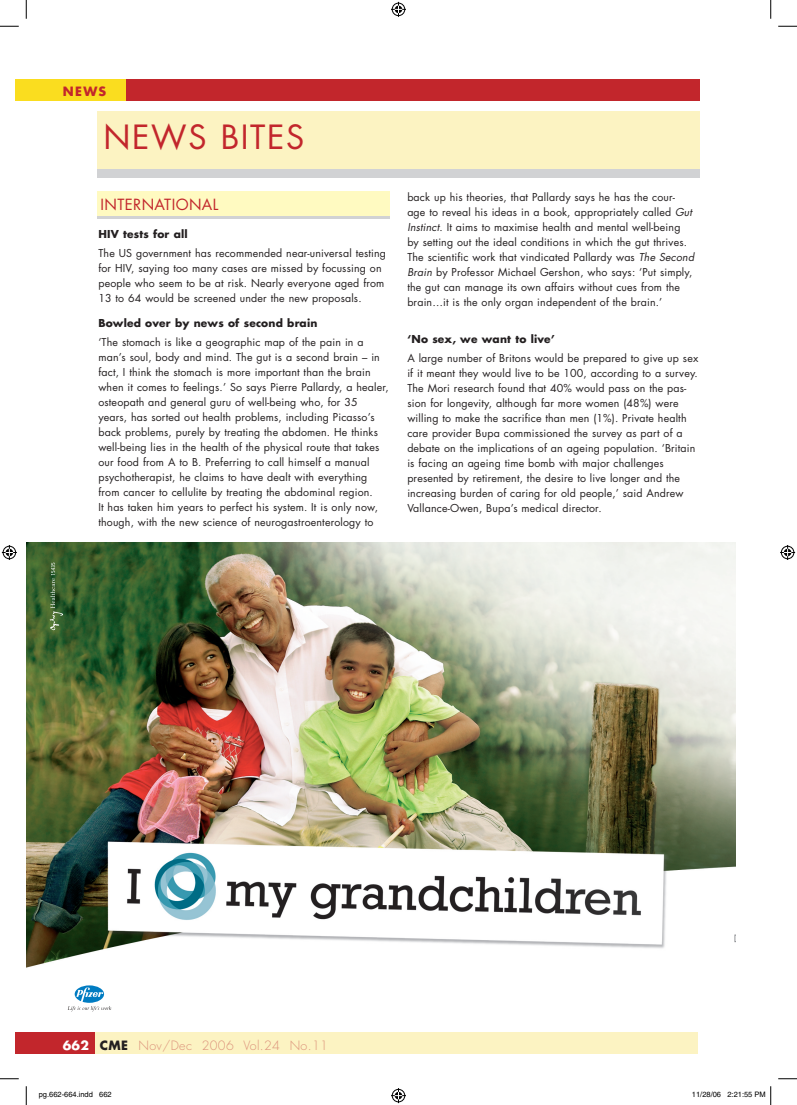
<style>
.page{position:relative;width:797px;height:1105px;background:#fff}
.page>*{position:absolute;margin:0;border:0;box-sizing:border-box;transform-origin:0 0}
.t1{font:32.5px "Futura";letter-spacing:.05em;color:#c2262c}
.t2{font:15px "Futura";letter-spacing:.025em;color:#c2262c}
.t3{font:300 12.5px "Futura";letter-spacing:.03em;color:#db9079}
.t4{font:700 12.5px "Futura";color:#c2262c}
.t5{font:10.62px/15px "Futura";letter-spacing:.015em;color:#231f20}
.t6{font:700 10.62px "Futura";letter-spacing:.015em;color:#231f20}
.t7{font:7.5px "Helvetica";color:#000}
.s1{font-style:italic}
.s2{font-weight:700;color:#fff}
.s3{font-weight:700;color:#231f20}
</style>
<div class="page">
<div style="left:97px;top:112px;width:602px;height:59px;background:#fcf3c2"></div>
<div style="left:97px;top:169px;width:602px;height:9px;background:#d1d2d4"></div>
<svg style="left:97px;top:215px;width:292px;height:4px"></svg>
<div style="left:97px;top:191px;width:292px;height:24px;background:#fffac1"></div>
<div style="left:22px;top:1033px;width:676px;height:21px;background:#fcf3c2"></div>
<div style="left:16px;top:1033px;width:79px;height:21px;background:#c2262c"></div>
<div style="left:16px;top:79px;width:683px;height:22px;background:#c2262c"></div>
<div style="left:16px;top:79px;width:109px;height:22px;background:#fadd1f"></div>
<img style="left:26px;top:542px;width:709px;height:470px">
<svg style="left:50px;top:563px;width:13px;height:67px"></svg>
<svg style="left:68px;top:985px;width:43px;height:26px"></svg>
<svg style="left:0;top:25px;width:19px;height:2px"></svg>
<svg style="left:778px;top:25px;width:19px;height:2px"></svg>
<svg style="left:0;top:1078px;width:19px;height:1px"></svg>
<svg style="left:778px;top:1078px;width:19px;height:1px"></svg>
<svg style="left:25px;top:0;width:2px;height:19px"></svg>
<svg style="left:25px;top:1086px;width:2px;height:19px"></svg>
<svg style="left:770px;top:0;width:1px;height:19px"></svg>
<svg style="left:391px;top:2px;width:15px;height:15px"></svg>
<svg style="left:391px;top:1088px;width:15px;height:15px"></svg>
<svg style="left:2px;top:545px;width:15px;height:15px"></svg>
<svg style="left:780px;top:545px;width:15px;height:15px"></svg>
<svg style="left:770px;top:1086px;width:1px;height:19px"></svg>
<p class="t4" style="left:63px;top:83px;width:45px">NEWS</p>
<h1 class="t1" style="left:103px;top:115px;width:202px">News Bites</h1>
<h2 class="t2" style="left:101px;top:194px;width:89px">Internationa</h2>
<h2 class="t2" style="left:213px;top:194px;width:7px">l</h2>
<p class="t6" style="left:98px;top:227px;width:91px">HIV tests for all</p>
<p class="t5" style="left:98px;top:245px;width:289px">The US government has recommended near-universal testing for HIV, saying too many cases are missed by focussing on people who seem to be at risk. Nearly everyone aged from 13 to 64 would be screened under the new proposals.</p>
<p class="t6" style="left:98px;top:316px;width:220px">Bowled over by news of second brain</p>
<p class="t5" style="left:98px;top:334px;width:292px">‘The stomach is like a geographic map of the pain in a man’s soul, body and mind. The gut is a second brain – in fact, I think the stomach is more important than the brain when it comes to feelings.’ So says Pierre Pallardy, a healer, osteopath and general guru of well-being who, for 35 years, has sorted out health problems, including Picasso’s back problems, purely by treating the abdomen. He thinks well-being lies in the health of the physical route that takes our food from A to B. Preferring to call himself a manual psychotherapist, he claims to have dealt with everything from cancer to cellulite by treating the abdominal region.<br>It has taken him years to perfect his system. It is only now, though, with the new science of neurogastroenterology to</p>
<p class="t5" style="left:407px;top:189px;width:288px">back up his theories, that Pallardy says he has the cour&shy;age to reveal his ideas in a book, appropriately called <span class="s1">Gut Instinct</span>. It aims to maximise health and mental well-being by setting out the ideal conditions in which the gut thrives.<br>The scientific work that vindicated Pallardy was <span class="s1">The Second Brain</span> by Professor Michael Gershon, who says: ‘Put simply, the gut can manage its own affairs without cues from the brain…it is the only organ independent of the brain.’</p>
<p class="t6" style="left:407px;top:332px;width:149px">‘No sex, we want to live’</p>
<p class="t5" style="left:407px;top:350px;width:292px">A large number of Britons would be prepared to give up sex if it meant they would live to be 100, according to a survey.<br>The Mori research found that 40% would pass on the pas&shy;sion for longevity, although far more women (48%) were willing to make the sacrifice than men (1%). Private health care provider Bupa commissioned the survey as part of a debate on the implications of an ageing population. ‘Britain is facing an ageing time bomb with major challenges presented by retirement, the desire to live longer and the increasing burden of caring for old people,’ said Andrew Vallance-Owen, Bupa’s medical director.</p>
<p class="t3" style="left:63px;top:1037px;width:267px"><span class="s2">662</span> <span class="s3">CME</span> Nov/Dec 2006 Vol.24 No.11</p>
<p class="t7" style="left:39px;top:1090px;width:74px">pg.662-664.indd 662</p>
<p class="t7" style="left:692px;top:1090px;width:75px">11/28/06 2:21:55 PM</p>
</div>
